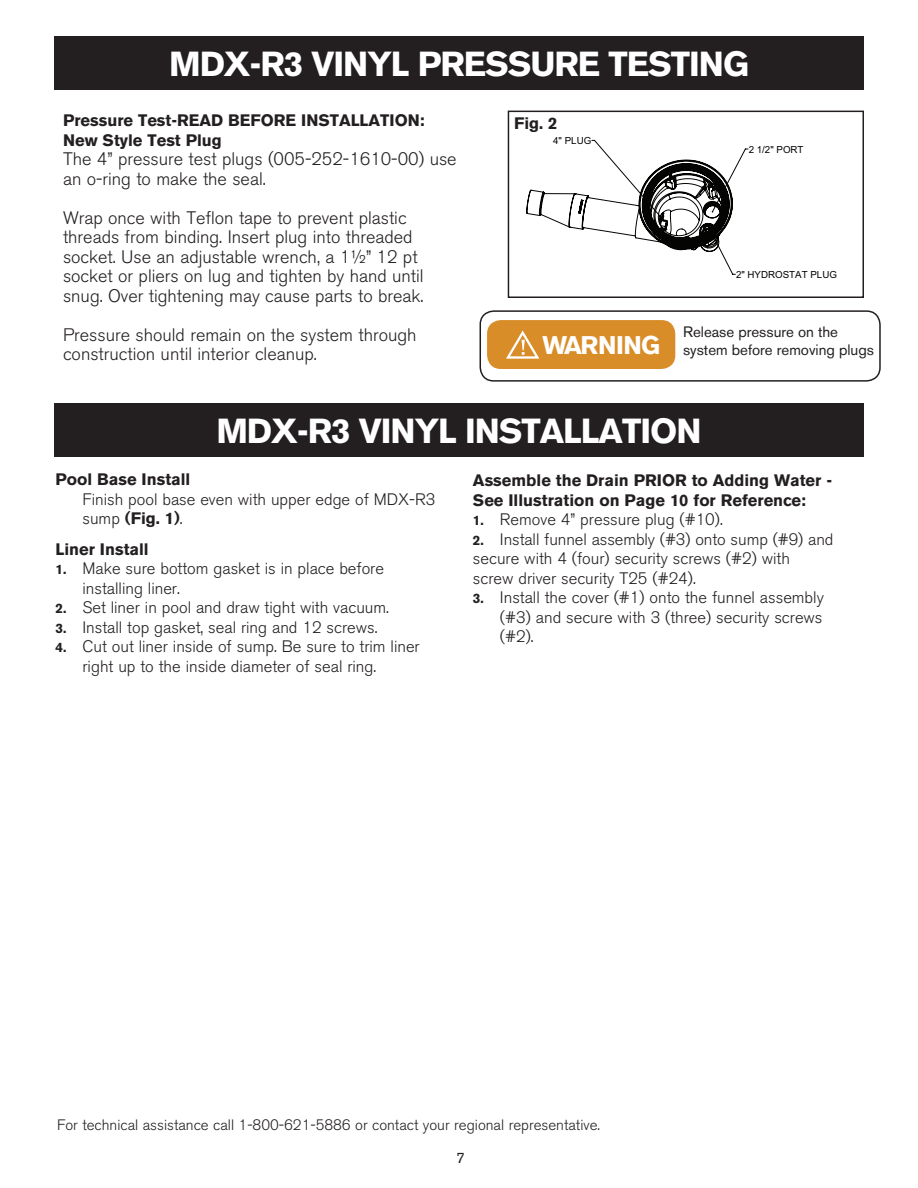
<style>
.page{position:relative;width:918px;height:1188px;background:#fff}
.page>*{position:absolute;margin:0;border:0;box-sizing:border-box;transform-origin:0 0}
.t1{font:700 34.5px "Akzidenz Grotesk BE";letter-spacing:-.03em;color:#fff}
.t2{font:300 18px/19.5px "Akzidenz Grotesk BE";color:#231f20}
.t3{font:300 16.5px/19.5px "Akzidenz Grotesk BE";color:#231f20}
.t4{font:700 16.5px/19.5px "Akzidenz Grotesk BE";color:#231f20}
.t5{font:300 15px "Akzidenz Grotesk BE";color:#231f20}
.t6{font:15px/18px "Akzidenz Grotesk BE";color:#231f20}
.t7{font:9.75px "Arial";color:#040503}
.s1{font-weight:700;font-size:25.35px;color:#fff}
.s2{font-weight:700}
.s3{font-weight:700;font-size:13.5px}
</style>
<div class="page">
<div style="left:54px;top:36px;width:810px;height:54px;background:#231f20"></div>
<svg style="left:527px;top:140px;width:221px;height:135px"></svg>
<div style="left:508px;top:111px;width:356px;height:187px;border:2px solid #231f20"></div>
<div style="left:487px;top:320px;width:188px;height:49px;background:#d98d28;border-radius:14px"></div>
<svg style="left:506px;top:330px;width:34px;height:29px"></svg>
<div style="left:480px;top:310px;width:401px;height:72px;border:2px solid #231f20;border-radius:14px"></div>
<div style="left:54px;top:403px;width:810px;height:54px;background:#231f20"></div>
<h1 class="t1" style="left:169px;top:44px;width:581px">MDX-R3 VINYL PRESSURE TESTING</h1>
<p class="t4" style="left:63px;top:111px;width:363px">Pressure Test-READ BEFORE INSTALLATION:<br>New Style Test Plug</p>
<p class="t2" style="left:63px;top:149px;width:395px">The 4” pressure test plugs (005-252-1610-00) use an o-ring to make the seal.</p>
<p class="t2" style="left:63px;top:208px;width:362px">Wrap once with Teflon tape to prevent plastic threads from binding. Insert plug into threaded socket. Use an adjustable wrench, a 1½” 12 pt socket or pliers on lug and tighten by hand until snug. Over tightening may cause parts to break.</p>
<p class="t2" style="left:63px;top:325px;width:355px">Pressure should remain on the system through construction until interior cleanup.</p>
<p class="t4" style="left:514px;top:114px;width:45px">Fig. 2</p>
<p class="t7" style="left:553px;top:135px;width:40px">4" PLUG</p>
<p class="t7" style="left:749px;top:144px;width:56px">2 1/2" PORT</p>
<p class="t7" style="left:736px;top:269px;width:102px">2" HYDROSTAT PLUG</p>
<p class="t6" style="left:543px;top:323px;width:333px;text-indent:141px">Release pressure on the<br><span class="s1">WARNING</span> system before removing plugs</p>
<h1 class="t1" style="left:216px;top:411px;width:487px">MDX-R3 VINYL INSTALLATION</h1>
<p class="t4" style="left:56px;top:470px;width:136px">Pool Base Install</p>
<p class="t3" style="left:82px;top:490px;width:354px">Finish pool base even with upper edge of MDX-R3 sump <span class="s2">(Fig. 1)</span>.</p>
<p class="t4" style="left:56px;top:539px;width:95px">Liner Install</p>
<p class="t3" style="left:82px;top:559px;width:303px;text-indent:-27px"><span class="s3">1.</span> Make sure bottom gasket is in place before installing liner.</p>
<p class="t3" style="left:56px;top:598px;width:335px"><span class="s3">2.</span> Set liner in pool and draw tight with vacuum.</p>
<p class="t3" style="left:56px;top:618px;width:324px"><span class="s3">3.</span> Install top gasket, seal ring and 12 screws.</p>
<p class="t3" style="left:82px;top:637px;width:339px;text-indent:-27px"><span class="s3">4.</span> Cut out liner inside of sump. Be sure to trim liner right up to the inside diameter of seal ring.</p>
<p class="t4" style="left:473px;top:470px;width:361px">Assemble the Drain PRIOR to Adding Water -<br>See Illustration on Page 10 for Reference:</p>
<p class="t3" style="left:473px;top:510px;width:251px"><span class="s3">1.</span> Remove 4” pressure plug (#10).</p>
<p class="t3" style="left:473px;top:530px;width:362px"><span class="s3">2.</span> Install funnel assembly (#3) onto sump (#9) and secure with 4 (four) security screws (#2) with screw driver security T25 (#24).</p>
<p class="t3" style="left:500px;top:588px;width:325px;text-align:justify;text-indent:-27px"><span class="s3">3.</span> Install the cover (#1) onto the funnel assembly (#3) and secure with 3 (three) security screws (#2).</p>
<p class="t5" style="left:57px;top:1117px;width:545px">For technical assistance call 1-800-621-5886 or contact your regional representative.</p>
<p class="t6" style="left:456px;top:1149px;width:10px">7</p>
</div>
